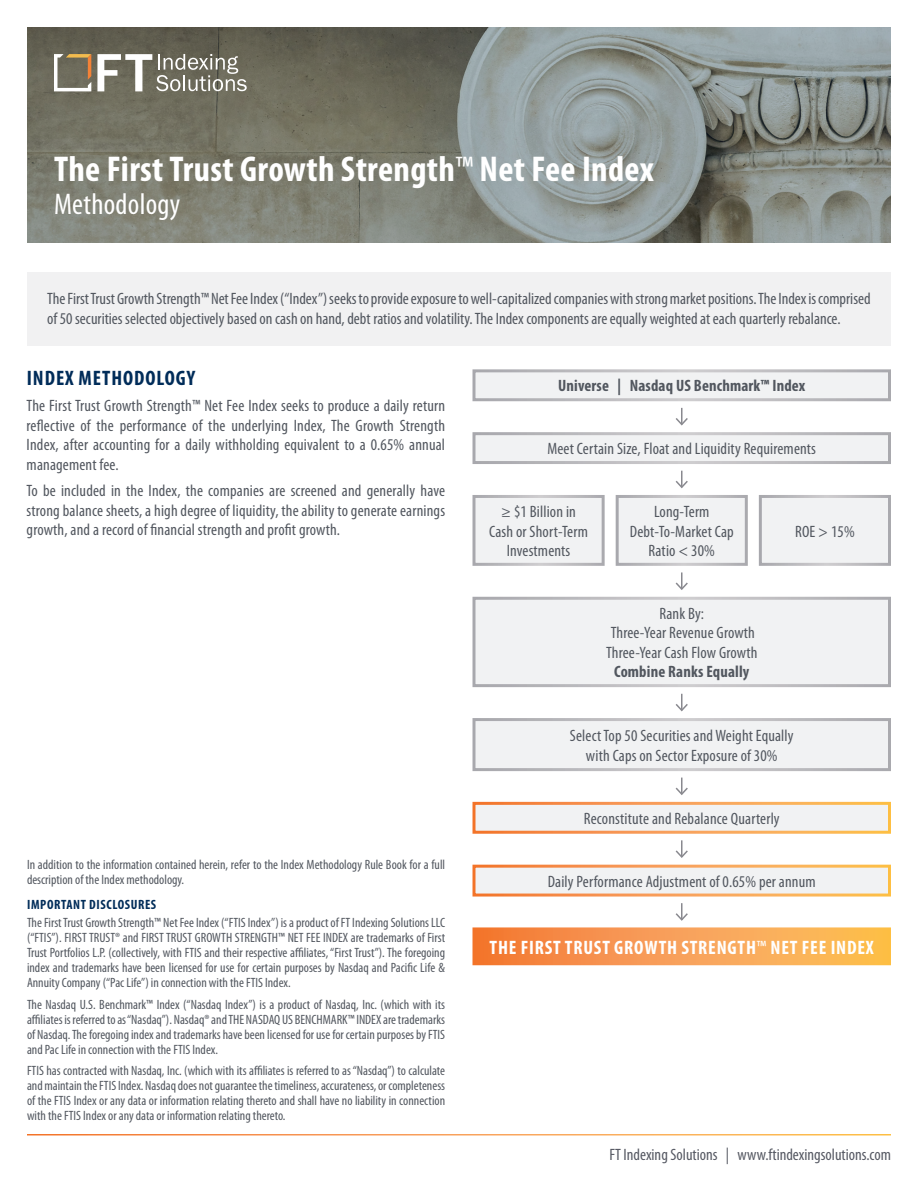
<style>
.page{position:relative;width:918px;height:1188px;background:#fff}
.page>*{position:absolute;margin:0;border:0;box-sizing:border-box;transform-origin:0 0}
.Sales_Idea_Page-2{font:700 condensed 36px "Myriad Pro";letter-spacing:.01em;color:#fff}
.Sales_Idea_Page-2-2{font:condensed 30px "Myriad Pro";letter-spacing:.01em;color:#fff}
.Bullets{font:700 condensed 21px "Myriad Pro";letter-spacing:.045em;color:#002c59}
.Body_Copy{font:700 condensed 19.5px "Myriad Pro";letter-spacing:.04em;color:#fff}
.Bullets-2{font:condensed 16.5px/19.5px "Myriad Pro";color:#52575f;text-align:justify}
.Body_Copy-2{font:condensed 16.5px/19.5px "Myriad Pro";letter-spacing:.01em;color:#52575f;text-align:center}
.Body_Copy-3{font:700 condensed 16.5px "Myriad Pro";letter-spacing:.01em;color:#52575f}
.t1{font:condensed 16.5px "Myriad Pro";color:#565963}
.Risk_Copy{font:condensed 13.5px/15px "Myriad Pro";color:#52575f;text-align:justify}
.For_Advisor_Use_Only{font:condensed 13.5px/15px "Myriad Pro";color:#52575f}
.Body_Headers_Blue{font:700 condensed 13.5px "Myriad Pro";letter-spacing:.045em;color:#002c59}
.s1{font-weight:400}
</style>
<div class="page">
<svg style="left:27px;top:27px;width:864px;height:216px;background:#80847c"></svg>
<svg style="left:54px;top:54px;width:37px;height:37px"></svg>
<svg style="left:97px;top:54px;width:150px;height:37px"></svg>
<div style="left:27px;top:272px;width:864px;height:74px;background:#f1f1f2"></div>
<svg style="left:476px;top:931px;width:411px;height:30px;background:#f89e4f"></svg>
<div style="left:474px;top:371px;width:416px;height:29px;background:#f1f2f3"></div>
<div style="left:472px;top:369px;width:419px;height:32px;border:3px solid #fff"></div>
<div style="left:474px;top:598px;width:416px;height:88px;background:#f1f2f3"></div>
<div style="left:472px;top:597px;width:419px;height:90px;border:3px solid #fff"></div>
<svg style="left:675px;top:408px;width:13px;height:18px"></svg>
<div style="left:474px;top:720px;width:416px;height:50px;background:#f1f2f3"></div>
<div style="left:472px;top:718px;width:419px;height:53px;border:3px solid #fff"></div>
<div style="left:474px;top:803px;width:416px;height:29px;background:#f1f2f3"></div>
<div style="left:472px;top:802px;width:419px;height:32px;border:3px solid #fff"></div>
<div style="left:474px;top:866px;width:416px;height:29px;background:#f1f2f3"></div>
<svg style="left:675px;top:778px;width:13px;height:17px"></svg>
<svg style="left:675px;top:840px;width:13px;height:18px"></svg>
<svg style="left:675px;top:903px;width:13px;height:18px"></svg>
<svg style="left:675px;top:572px;width:13px;height:18px"></svg>
<svg style="left:675px;top:471px;width:13px;height:18px"></svg>
<svg style="left:675px;top:694px;width:13px;height:18px"></svg>
<div style="left:474px;top:434px;width:416px;height:29px;background:#f1f2f3"></div>
<div style="left:472px;top:432px;width:419px;height:32px;border:3px solid #fff"></div>
<div style="left:474px;top:496px;width:129px;height:68px;background:#f1f2f3"></div>
<div style="left:472px;top:495px;width:133px;height:71px;border:3px solid #fff"></div>
<div style="left:760px;top:496px;width:130px;height:68px;background:#f1f2f3"></div>
<div style="left:759px;top:495px;width:132px;height:71px;border:3px solid #fff"></div>
<div style="left:617px;top:496px;width:129px;height:68px;background:#f1f2f3"></div>
<div style="left:616px;top:495px;width:132px;height:71px;border:3px solid #fff"></div>
<p class="Sales_Idea_Page-2" style="left:54px;top:147px;width:602px">The First Trust Growth Strength<span class="s1">™</span> Net Fee Index</p>
<p class="Sales_Idea_Page-2-2" style="left:54px;top:186px;width:128px">Methodology</p>
<p class="Bullets-2" style="left:47px;top:289px;width:825px">The First Trust Growth Strength™ Net Fee Index (“Index”) seeks to provide exposure to well-capitalized companies with strong market positions. The Index is comprised of 50 securities selected objectively based on cash on hand, debt ratios and volatility. The Index components are equally weighted at each quarterly rebalance.</p>
<p class="Bullets" style="left:27px;top:365px;width:170px">INDEX METHODOLOGY</p>
<p class="Bullets-2" style="left:27px;top:396px;width:420px">The First Trust Growth Strength™ Net Fee Index seeks to produce a daily return reflective of the performance of the underlying Index, The Growth Strength Index, after accounting for a daily withholding equivalent to a 0.65% annual management fee.</p>
<p class="Bullets-2" style="left:27px;top:481px;width:420px">To be included in the Index, the companies are screened and generally have strong balance sheets, a high degree of liquidity, the ability to generate earnings growth, and a record of financial strength and profit growth.</p>
<p class="For_Advisor_Use_Only" style="left:27px;top:857px;width:420px">In addition to the information contained herein, refer to the Index Methodology Rule Book for a full description of the Index methodology.</p>
<p class="Body_Headers_Blue" style="left:27px;top:896px;width:131px">IMPORTANT DISCLOSURES</p>
<p class="Risk_Copy" style="left:27px;top:915px;width:420px">The First Trust Growth Strength™ Net Fee Index (“FTIS Index”) is a product of FT Indexing Solutions LLC (“FTIS”). FIRST TRUST® and FIRST TRUST GROWTH STRENGTH™ NET FEE INDEX are trademarks of First Trust Portfolios L.P. (collectively, with FTIS and their respective affiliates, “First Trust”). The foregoing index and trademarks have been licensed for use for certain purposes by Nasdaq and Pacific Life &amp; Annuity Company (“Pac Life”) in connection with the FTIS Index.</p>
<p class="Risk_Copy" style="left:27px;top:997px;width:420px">The Nasdaq U.S. Benchmark™ Index (“Nasdaq Index”) is a product of Nasdaq, Inc. (which with its affiliates is referred to as “Nasdaq”). Nasdaq® and THE NASDAQ US BENCHMARK™ INDEX are trademarks of Nasdaq. The foregoing index and trademarks have been licensed for use for certain purposes by FTIS and Pac Life in connection with the FTIS Index.</p>
<p class="Risk_Copy" style="left:27px;top:1063px;width:420px">FTIS has contracted with Nasdaq, Inc. (which with its affiliates is referred to as “Nasdaq”) to calculate and maintain the FTIS Index. Nasdaq does not guarantee the timeliness, accurateness, or completeness of the FTIS Index or any data or information relating thereto and shall have no liability in connection with the FTIS Index or any data or information relating thereto.</p>
<p class="Body_Copy-3" style="left:558px;top:376px;width:249px">Universe | Nasdaq US Benchmark™ Index</p>
<p class="Body_Copy-2" style="left:547px;top:439px;width:270px">Meet Certain Size, Float and Liquidity Requirements</p>
<p class="Body_Copy-2" style="left:489px;top:502px;width:100px">≥ $1 Billion in<br>Cash or Short-Term<br>Investments</p>
<p class="Body_Copy-2" style="left:630px;top:502px;width:106px">Long-Term<br>Debt-To-Market Cap<br>Ratio &lt; 30%</p>
<p class="Body_Copy-2" style="left:659px;top:603px;width:46px">Rank By:</p>
<p class="Body_Copy-2" style="left:611px;top:623px;width:146px">Three-Year Revenue Growth</p>
<p class="Body_Copy-2" style="left:606px;top:642px;width:153px">Three-Year Cash Flow Growth</p>
<p class="Body_Copy-3" style="left:614px;top:662px;width:137px">Combine Ranks Equally</p>
<p class="Body_Copy-2" style="left:795px;top:521px;width:61px">ROE &gt; 15%</p>
<p class="Body_Copy-2" style="left:570px;top:726px;width:225px">Select Top 50 Securities and Weight Equally</p>
<p class="Body_Copy-2" style="left:586px;top:745px;width:193px">with Caps on Sector Exposure of 30%</p>
<p class="Body_Copy-2" style="left:584px;top:809px;width:197px">Reconstitute and Rebalance Quarterly</p>
<p class="Body_Copy-2" style="left:548px;top:871px;width:270px">Daily Performance Adjustment of 0.65% per annum</p>
<p class="Body_Copy" style="left:490px;top:935px;width:386px">THE FIRST TRUST GROWTH STRENGTH<span class="s1">™</span> NET FEE INDEX</p>
<p class="t1" style="left:609px;top:1144px;width:283px">FT Indexing Solutions | www.ftindexingsolutions.com</p>
</div>
